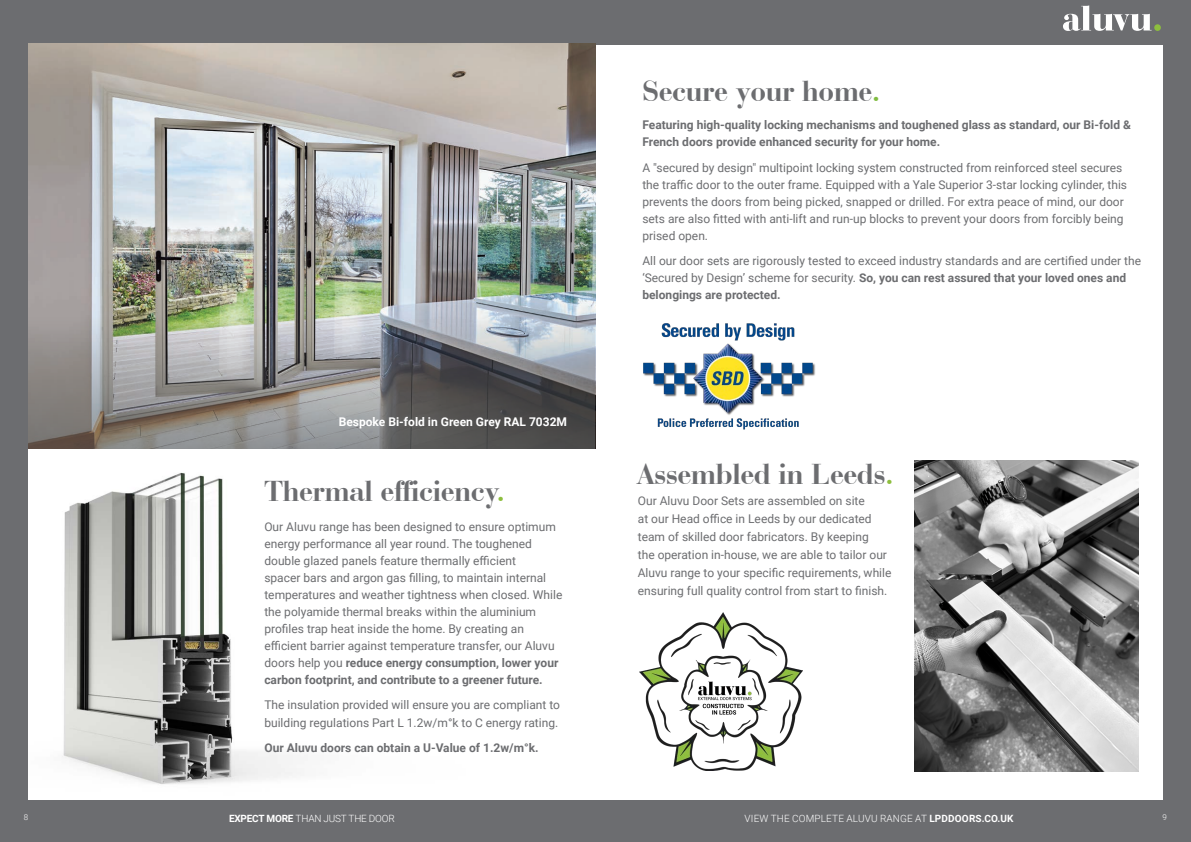
<style>
.page{position:relative;width:1191px;height:842px;background:#6c6d70}
.page>*{position:absolute;margin:0;border:0;box-sizing:border-box;transform-origin:0 0}
.t1{font:700 30px "Bauer Bodoni BT";color:#6c6d70}
.t2{font:12px/17px "Roboto";color:#6c6d70}
.t3{font:700 12px/17px "Roboto";color:#6c6d70}
.t4{font:700 12px "Roboto";color:#fff}
.t5{font:300 10px "Roboto";letter-spacing:.015em;color:#fff}
.t6{font:300 10px "Roboto";letter-spacing:-.02em;color:#fff}
.t7{font:300 8px "Roboto";color:#fff}
.s1{color:#80bc41}
.s2{color:#8dbe3e}
.s3{font-weight:700}
</style>
<div class="page">
<div style="left:28px;top:45px;width:1134px;height:754px;background:#fff"></div>
<img style="left:62px;top:472px;width:239px;height:312px">
<img style="left:643px;top:323px;width:173px;height:107px">
<img style="left:639px;top:612px;width:163px;height:159px">
<img style="left:28px;top:44px;width:567px;height:212px">
<img style="left:28px;top:256px;width:567px;height:192px">
<svg style="left:1063px;top:5px;width:88px;height:26px"></svg>
<div style="left:1154px;top:24px;width:6px;height:7px;background:#8dbe3e;border-radius:50%"></div>
<img style="left:914px;top:461px;width:224px;height:311px">
<p class="t1" style="left:642px;top:72px;width:239px">Secure your home<span class="s1">.</span></p>
<p class="t4" style="left:339px;top:413px;width:230px">Bespoke Bi-fold in Green Grey RAL 7032M</p>
<p class="t1" style="left:264px;top:472px;width:242px">Thermal efficiency<span class="s2">.</span></p>
<p class="t2" style="left:264px;top:518px;width:299px">Our Aluvu range has been designed to ensure optimum energy performance all year round. The toughened double glazed panels feature thermally efficient<br>spacer bars and argon gas filling, to maintain internal temperatures and weather tightness when closed. While the polyamide thermal breaks within the aluminium profiles trap heat inside the home. By creating an efficient barrier against temperature transfer, our Aluvu doors help you <span class="s3">reduce energy consumption, lower your carbon footprint, and contribute to a greener future.</span></p>
<p class="t2" style="left:264px;top:696px;width:297px">The insulation provided will ensure you are compliant to building regulations Part L 1.2w/m°k to C energy rating.</p>
<p class="t3" style="left:264px;top:739px;width:276px">Our Aluvu doors can obtain a U-Value of 1.2w/m°k.</p>
<p class="t3" style="left:642px;top:116px;width:490px">Featuring high-quality locking mechanisms and toughened glass as standard, our Bi-fold &amp;<br>French doors provide enhanced security for your home.</p>
<p class="t2" style="left:642px;top:158px;width:486px">A "secured by design" multipoint locking system constructed from reinforced steel secures the traffic door to the outer frame. Equipped with a Yale Superior 3-star locking cylinder, this prevents the doors from being picked, snapped or drilled. For extra peace of mind, our door sets are also fitted with anti-lift and run-up blocks to prevent your doors from forcibly being prised open.</p>
<p class="t2" style="left:642px;top:252px;width:500px">All our door sets are rigorously tested to exceed industry standards and are certified under the ‘Secured by Design’ scheme for security. <span class="s3">So, you can rest assured that your loved ones and belongings are protected.</span></p>
<p class="t1" style="left:638px;top:455px;width:257px">Assembled in Leeds<span class="s2">.</span></p>
<p class="t2" style="left:638px;top:491px;width:255px;line-height:18px">Our Aluvu Door Sets are assembled on site<br>at our Head office in Leeds by our dedicated team of skilled door fabricators. By keeping<br>the operation in-house, we are able to tailor our Aluvu range to your specific requirements, while ensuring full quality control from start to finish.</p>
<p class="t7" style="left:24px;top:812px;width:6px">8</p>
<p class="t6" style="left:229px;top:811px;width:167px"><span class="s3">EXPECT MORE</span> THAN JUST THE DOOR</p>
<p class="t5" style="left:744px;top:811px;width:270px">VIEW THE COMPLETE ALUVU RANGE AT <span class="s3">LPDDOORS.CO.UK</span></p>
<p class="t7" style="left:1162px;top:812px;width:6px">9</p>
</div>
